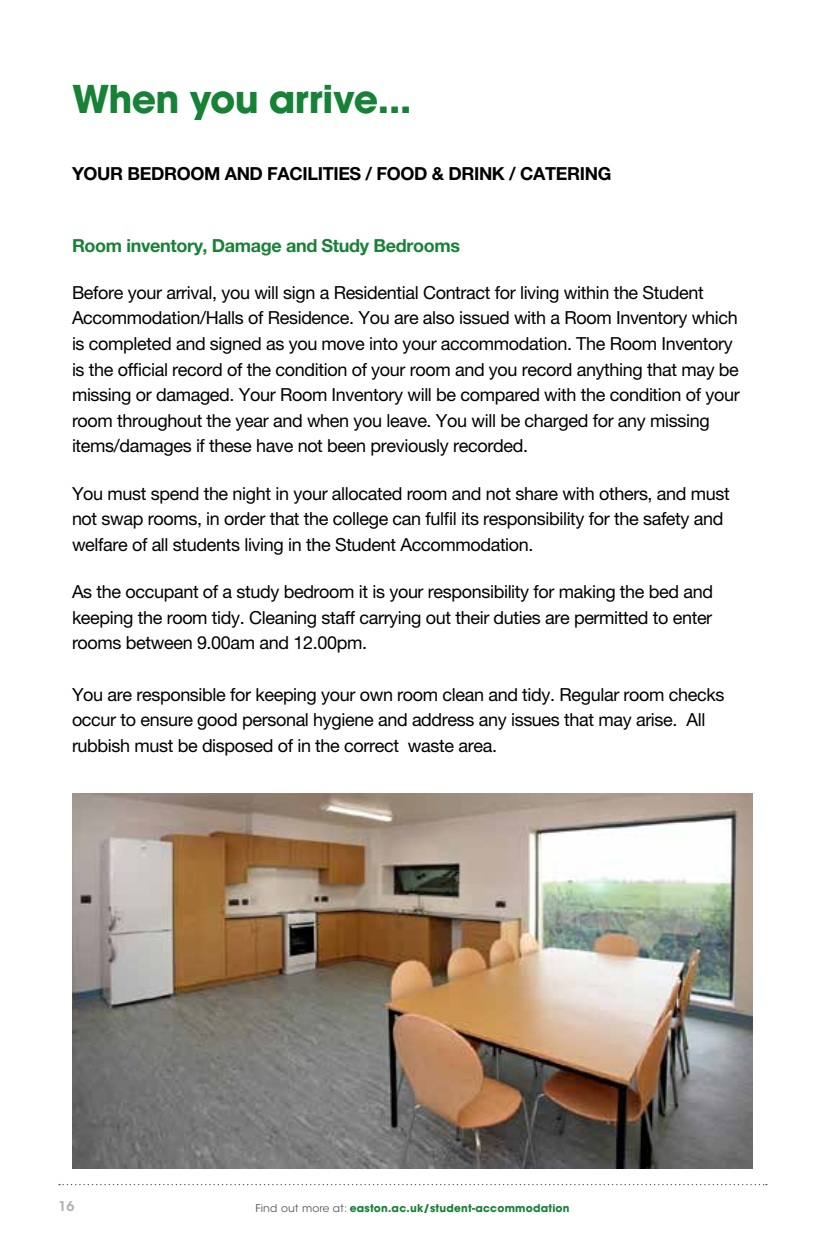
<style>
.page{position:relative;width:825px;height:1242px;background:#fff}
.page>*{position:absolute;margin:0;border:0;box-sizing:border-box;transform-origin:0 0}
.t1{font:700 38px "ITC Avant Garde Pro";letter-spacing:-.02em;color:#178236}
.t2{font:18px/25.6px "Helvetica Neue LT Pro";letter-spacing:-.02em;color:#000}
.t3{font:700 18px "Helvetica Neue LT Pro";letter-spacing:-.02em;color:#000}
.t4{font:700 18px "Helvetica Neue LT Pro";letter-spacing:-.02em;color:#178236}
.t5{font:600 13.4px "ITC Avant Garde Std";color:#b3b2b2}
.t6{font:700 10.6px "ITC Avant Garde Std";letter-spacing:.02em;color:#178236}
.s1{font-weight:400;color:#575756}
</style>
<div class="page">
<svg style="left:59px;top:1184px;width:708px;height:1px"></svg>
<img style="left:72px;top:794px;width:681px;height:374px">
<h1 class="t1" style="left:72px;top:74px;width:341px">When you arrive...</h1>
<p class="t3" style="left:72px;top:163px;width:541px">YOUR BEDROOM AND FACILITIES / FOOD &amp; DRINK / CATERING</p>
<p class="t4" style="left:72px;top:234px;width:389px">Room inventory, Damage and Study Bedrooms</p>
<p class="t2" style="left:72px;top:279px;width:669px">Before your arrival, you will sign a Residential Contract for living within the Student Accommodation/Halls of Residence. You are also issued with a Room Inventory which is completed and signed as you move into your accommodation. The Room Inventory is the official record of the condition of your room and you record anything that may be missing or damaged. Your Room Inventory will be compared with the condition of your room throughout the year and when you leave. You will be charged for any missing items/damages if these have not been previously recorded.</p>
<p class="t2" style="left:72px;top:480px;width:659px">You must spend the night in your allocated room and not share with others, and must not swap rooms, in order that the college can fulfil its responsibility for the safety and welfare of all students living in the Student Accommodation.</p>
<p class="t2" style="left:72px;top:578px;width:642px;text-align:justify">As the occupant of a study bedroom it is your responsibility for making the bed and keeping the room tidy. Cleaning staff carrying out their duties are permitted to enter rooms between 9.00am and 12.00pm.</p>
<p class="t2" style="left:72px;top:681px;width:654px">You are responsible for keeping your own room clean and tidy. Regular room checks occur to ensure good personal hygiene and address any issues that may arise. All rubbish must be disposed of in the correct waste area.</p>
<p class="t5" style="left:58px;top:1197px;width:18px">16</p>
<p class="t6" style="left:255px;top:1201px;width:316px"><span class="s1">Find out more at:</span> easton.ac.uk/student-accommodation</p>
</div>
